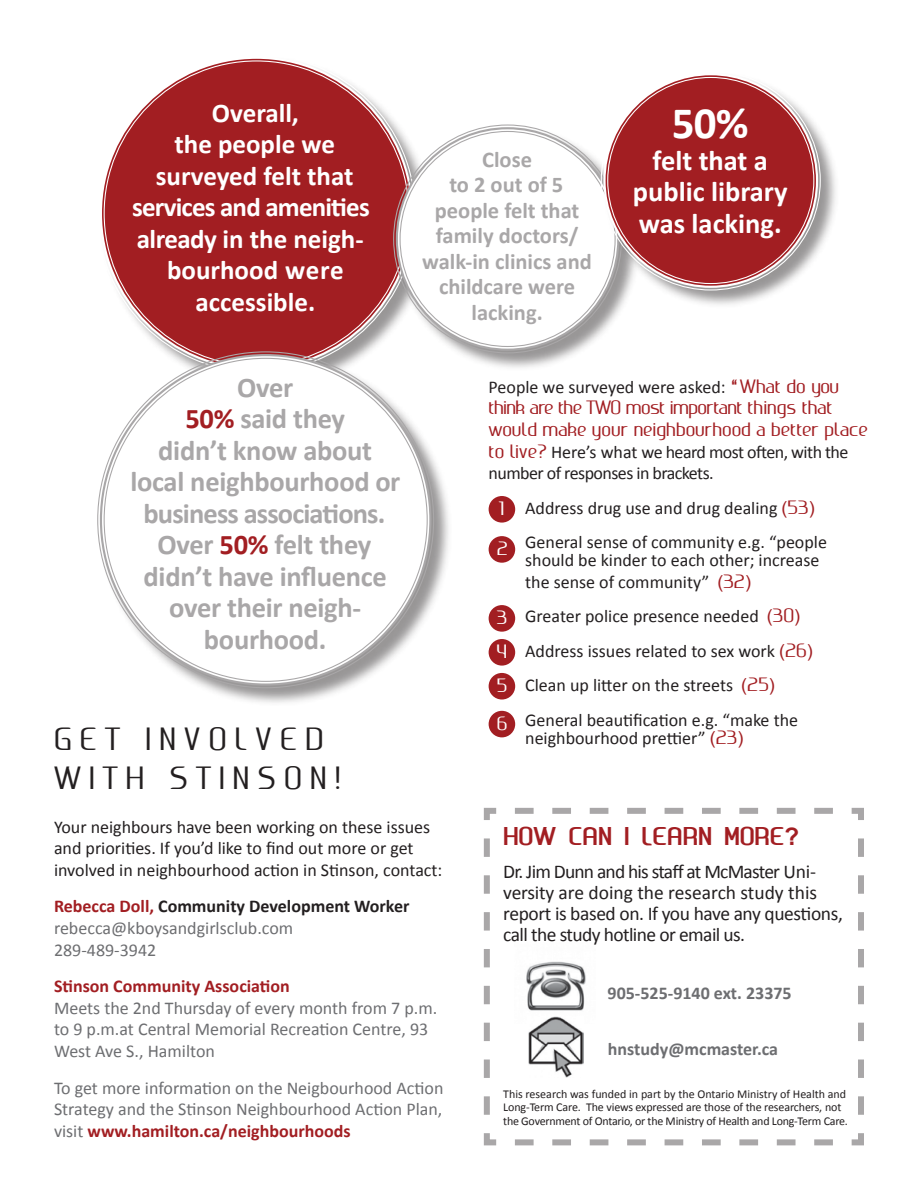
<style>
.page{position:relative;width:918px;height:1188px;background:#fff}
.page>*{position:absolute;margin:0;border:0;box-sizing:border-box;transform-origin:0 0}
.t1{font:700 45px "Calibri";color:#fff}
.t2{font:30px/39px "Ageone";letter-spacing:.27em;color:#231f20}
.t3{font:700 28.5px/31.5px "Calibri";letter-spacing:-.01em;color:#a9a7a8;text-align:center}
.t4{font:700 28.5px/31.5px "Calibri";color:#fff;text-align:center}
.t5{font:700 27px/31.5px "Calibri";color:#fff;text-align:center}
.t6{font:24px "Ageonebold";color:#a21e22}
.t7{font:700 22.5px/25.5px "Calibri";color:#a9a7a8;text-align:center}
.t8{font:19.5px/21px "Calibri";letter-spacing:-.03em;color:#231f20}
.t9{font:18px/34.5px "Calibri";color:#231f20}
.t10{font:18px/21.6px "Calibri";color:#6d6e71}
.t11{font:18px/21.6px "Ageone";color:#a21e22}
.t12{font:18px/21.6px "Calibri";letter-spacing:-.03em;color:#231f20}
.t13{font:700 18px "Calibri";color:#6d6e71}
.t14{font:700 18px "Calibri";color:#a21e22}
.t15{font:18px "Ageone";color:#fff}
.t16{font:12px/13.5px "Calibri";letter-spacing:-.01em;color:#231f20}
.s1{color:#a21e22}
.s2{font-weight:700;color:#a21e22}
.s3{font-weight:700;color:#231f20}
.s4{font-family:"Ageone";color:#a21e22}
.s5{font-family:"Arial";color:#a21e22}
.s6{font-family:"Arial";font-weight:700}
</style>
<div class="page">
<svg style="left:483px;top:807px;width:381px;height:339px"></svg>
<img style="left:515px;top:942px;width:81px;height:82px">
<img style="left:529px;top:1016px;width:54px;height:62px">
<div style="left:99px;top:56px;width:336px;height:336px;background:#231f20;opacity:.47"></div>
<div style="left:101px;top:58px;width:311px;height:311px;background:#a21e22;border-radius:50%"></div>
<div style="left:395px;top:126px;width:246px;height:246px;background:#231f20;opacity:.47"></div>
<div style="left:397px;top:128px;width:221px;height:222px;background:#fff;border-radius:50%"></div>
<div style="left:603px;top:72px;width:237px;height:237px;background:#231f20;opacity:.47"></div>
<div style="left:605px;top:74px;width:212px;height:213px;background:#a21e22;border-radius:50%"></div>
<div style="left:99px;top:353px;width:354px;height:354px;background:#231f20;opacity:.47"></div>
<div style="left:101px;top:355px;width:329px;height:330px;background:#fff;border-radius:50%"></div>
<div style="left:489px;top:496px;width:26px;height:27px;background:#a21e22;border-radius:50%"></div>
<div style="left:489px;top:536px;width:26px;height:27px;background:#a21e22;border-radius:50%"></div>
<div style="left:489px;top:711px;width:26px;height:26px;background:#a21e22;border-radius:50%"></div>
<div style="left:489px;top:673px;width:26px;height:27px;background:#a21e22;border-radius:50%"></div>
<div style="left:489px;top:639px;width:26px;height:27px;background:#a21e22;border-radius:50%"></div>
<div style="left:489px;top:605px;width:26px;height:27px;background:#a21e22;border-radius:50%"></div>
<h3 class="t5" style="left:132px;top:96px;width:239px">Overall,<br>the people we surveyed felt that services and amenities already in the neigh&shy;bourhood were accessible.</h3>
<p class="t7" style="left:422px;top:146px;width:171px">Close<br>to 2 out of 5 people felt that family doctors/ walk-in clinics and childcare were lacking.</p>
<h1 class="t1" style="left:672px;top:96px;width:78px">50%</h1>
<h3 class="t4" style="left:633px;top:143px;width:156px">felt that a public library was lacking.</h3>
<h3 class="t3" style="left:130px;top:370px;width:271px">Over<br><span class="s1">50%</span> said they<br>didn’t know about local neighbourhood or business associations.<br>Over <span class="s1">50%</span> felt they didn’t have influence over their neigh&shy;bourhood.</h3>
<h2 class="t2" style="left:54px;top:723px;width:288px">GET INVOLVED<br>WITH STINSON!</h2>
<p class="t9" style="left:54px;top:815px;width:390px;line-height:21.6px">Your neighbours have been working on these issues and priorities. If you’d like to find out more or get involved in neighbourhood action in Stinson, contact:</p>
<p class="t10" style="left:54px;top:895px;width:357px"><span class="s2">Rebecca Doll,</span> <span class="s3">Community Development Worker </span>rebecca@kboysandgirlsclub.com<br>289-489-3942</p>
<p class="t14" style="left:54px;top:975px;width:237px">Stinson Community Association</p>
<p class="t10" style="left:54px;top:996px;width:385px">Meets the 2nd Thursday of every month from 7 p.m. to 9 p.m.at Central Memorial Recreation Centre, 93<br>West Ave S., Hamilton</p>
<p class="t10" style="left:54px;top:1076px;width:391px;text-align:justify">To get more information on the Neigbourhood Action Strategy and the Stinson Neighbourhood Action Plan, visit <span class="s2">www.hamilton.ca/neighbourhoods</span></p>
<p class="t9" style="left:489px;top:369px;width:352px">People we surveyed were asked: <span class="s4">“What do you</span></p>
<p class="t11" style="left:489px;top:399px;width:381px">think are the TWO most important things that would make your neighbourhood a better place</p>
<p class="t12" style="left:489px;top:440px;width:361px"><span class="s4">to live?</span> Here’s what we heard most often, with the number of responses in brackets.</p>
<p class="t9" style="left:525px;top:490px;width:303px">Address drug use and drug dealing <span class="s5">(</span><span class="s4">53</span><span class="s5">)<br></span>General sense of community e.g. “people</p>
<p class="t9" style="left:525px;top:549px;width:296px;line-height:21.6px">should be kinder to each other; increase the sense of community” <span class="s5">(</span><span class="s4">32</span><span class="s5">)</span></p>
<p class="t9" style="left:525px;top:598px;width:289px">Greater police presence needed <span class="s5">(</span><span class="s4">30</span><span class="s5">)<br></span>Address issues related to sex work <span class="s5">(</span><span class="s4">26</span><span class="s5">)<br></span>Clean up litter on the streets <span class="s5">(</span><span class="s4">25</span><span class="s5">)<br></span>General beautification e.g. “make the</p>
<p class="t9" style="left:525px;top:720px;width:220px">neighbourhood prettier” <span class="s5">(</span><span class="s4">23</span><span class="s5">)</span></p>
<p class="t15" style="left:498px;top:502px;width:8px">1</p>
<p class="t15" style="left:497px;top:542px;width:13px">2</p>
<p class="t15" style="left:497px;top:611px;width:12px">3</p>
<p class="t15" style="left:497px;top:645px;width:12px">4</p>
<p class="t15" style="left:497px;top:679px;width:12px">5</p>
<p class="t15" style="left:497px;top:716px;width:12px">6</p>
<h3 class="t6" style="left:503px;top:827px;width:297px">HOW CAN I LEARN MORE<span class="s6">?</span></h3>
<p class="t8" style="left:503px;top:860px;width:341px">Dr. Jim Dunn and his staff at McMaster Uni&shy;versity are doing the research study this report is based on. If you have any questions, call the study hotline or email us.</p>
<p class="t13" style="left:608px;top:982px;width:186px">905-525-9140 ext. 23375</p>
<p class="t13" style="left:608px;top:1038px;width:172px">hnstudy@mcmaster.ca</p>
<p class="t16" style="left:503px;top:1086px;width:346px">This research was funded in part by the Ontario Ministry of Health and<br>Long-Term Care. The views expressed are those of the researchers, not the Government of Ontario, or the Ministry of Health and Long-Term Care.</p>
</div>
